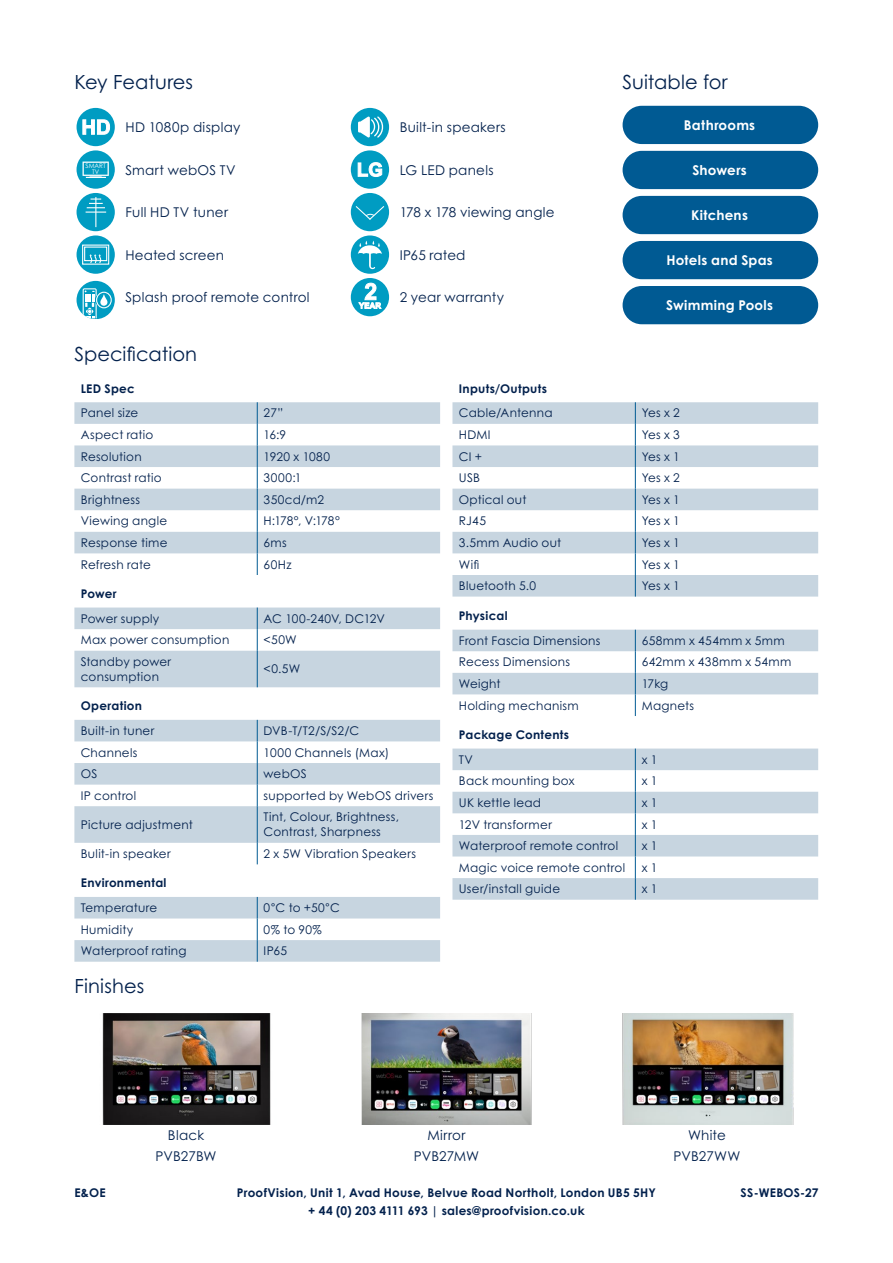
<style>
.page{position:relative;width:893px;height:1263px;background:#fff}
.page>*{position:absolute;margin:0;border:0;box-sizing:border-box;transform-origin:0 0}
.t1{font:19.5px "Century Gothic Pro";letter-spacing:.005em;color:#03214d}
.t2{font:13.5px/20.2px "Century Gothic Pro";letter-spacing:.015em;color:#03214d;text-align:center}
.t3{font:700 13.5px "Century Gothic Pro";letter-spacing:.02em;color:#fff}
.t4{font:12px/15px "Century Gothic Pro";letter-spacing:.025em;color:#03214d}
.t5{font:700 12px/18px "Century Gothic Pro";letter-spacing:.02em;color:#03214d;text-align:center}
.t6{font:12px "Century Gothic Pro";letter-spacing:.005em;color:#03214d}
.t7{font:6.3px/5.7px "Century Gothic";color:#fff;text-align:center}
.s1{font-family:"Arial"}
</style>
<div class="page">
<svg style="left:74px;top:402px;width:366px;height:285px"></svg>
<hr style="left:257px;top:651px;width:1px;height:36px;background:#005a93">
<svg style="left:452px;top:748px;width:366px;height:152px;fill:#c7d5e0"></svg>
<svg style="left:635px;top:748px;width:1px;height:152px"></svg>
<svg style="left:452px;top:402px;width:366px;height:314px"></svg>
<div style="left:77px;top:108px;width:38px;height:38px;background:#009cc2;border-radius:50%"></div>
<svg style="left:82px;top:119px;width:28px;height:16px"></svg>
<div style="left:77px;top:150px;width:38px;height:39px;background:#009cc2;border-radius:50%"></div>
<svg style="left:83px;top:162px;width:26px;height:16px"></svg>
<div style="left:77px;top:193px;width:38px;height:38px;background:#009cc2;border-radius:50%"></div>
<hr style="left:95px;top:197px;width:1px;height:30px;background:#fff">
<svg style="left:86px;top:199px;width:20px;height:14px"></svg>
<div style="left:77px;top:235px;width:38px;height:39px;background:#009cc2;border-radius:50%"></div>
<div style="left:82px;top:245px;width:27px;height:20px;border:1px solid #fff"></div>
<div style="left:84px;top:247px;width:23px;height:14px;border:1px solid #fff"></div>
<svg style="left:89px;top:254px;width:12px;height:10px"></svg>
<svg style="left:77px;top:281px;width:38px;height:37px"></svg>
<div style="left:96px;top:292px;width:16px;height:16px;border:1px solid #fff;border-radius:50%"></div>
<svg style="left:83px;top:288px;width:25px;height:31px"></svg>
<div style="left:351px;top:108px;width:38px;height:38px;background:#009cc2;border-radius:50%"></div>
<svg style="left:358px;top:116px;width:26px;height:22px"></svg>
<div style="left:351px;top:150px;width:38px;height:39px;background:#009cc2;border-radius:50%"></div>
<svg style="left:358px;top:162px;width:24px;height:15px"></svg>
<div style="left:351px;top:193px;width:38px;height:38px;background:#009cc2;border-radius:50%"></div>
<svg style="left:355px;top:206px;width:30px;height:14px"></svg>
<div style="left:351px;top:235px;width:38px;height:39px;background:#009cc2;border-radius:50%"></div>
<svg style="left:358px;top:241px;width:24px;height:28px"></svg>
<div style="left:351px;top:278px;width:38px;height:38px;background:#009cc2;border-radius:50%"></div>
<svg style="left:359px;top:283px;width:22px;height:26px"></svg>
<div style="left:623px;top:151px;width:195px;height:38px;background:#005a93;border-radius:19px"></div>
<div style="left:623px;top:286px;width:195px;height:38px;background:#005a93;border-radius:19px"></div>
<div style="left:623px;top:196px;width:195px;height:38px;background:#005a93;border-radius:19px"></div>
<div style="left:623px;top:106px;width:195px;height:38px;background:#005a93;border-radius:19px"></div>
<div style="left:623px;top:241px;width:195px;height:38px;background:#005a93;border-radius:19px"></div>
<img style="left:102px;top:1013px;width:169px;height:112px">
<img style="left:361px;top:1013px;width:171px;height:112px">
<img style="left:622px;top:1013px;width:172px;height:112px">
<svg style="left:74px;top:720px;width:366px;height:242px"></svg>
<h1 class="t1" style="left:74px;top:70px;width:120px">Key Features</h1>
<h1 class="t1" style="left:623px;top:70px;width:107px">Suitable for</h1>
<p class="t2" style="left:125px;top:117px;width:116px">HD 1080p display</p>
<p class="t7" style="left:86px;top:163px;width:22px">SMART<br>TV</p>
<p class="t2" style="left:125px;top:159px;width:112px">Smart webOS TV</p>
<p class="t2" style="left:125px;top:202px;width:104px">Full HD TV tuner</p>
<p class="t2" style="left:125px;top:244px;width:100px">Heated screen</p>
<p class="t2" style="left:125px;top:287px;width:186px">Splash proof remote control</p>
<p class="t3" style="left:684px;top:117px;width:73px">Bathrooms</p>
<p class="t2" style="left:400px;top:117px;width:107px">Built-in speakers</p>
<p class="t2" style="left:400px;top:159px;width:95px">LG LED panels</p>
<p class="t2" style="left:400px;top:202px;width:156px">178 x 178 viewing angle</p>
<p class="t2" style="left:400px;top:244px;width:67px">IP65 rated</p>
<p class="t2" style="left:400px;top:287px;width:106px">2 year warranty</p>
<p class="t3" style="left:692px;top:162px;width:56px">Showers</p>
<p class="t3" style="left:691px;top:207px;width:58px">Kitchens</p>
<p class="t3" style="left:666px;top:252px;width:108px">Hotels and Spas</p>
<p class="t3" style="left:666px;top:297px;width:108px">Swimming Pools</p>
<h1 class="t1" style="left:74px;top:342px;width:124px">Specification</h1>
<p class="t5" style="left:81px;top:379px;width:56px">LED Spec</p>
<p class="t4" style="left:81px;top:405px;width:59px">Panel size</p>
<p class="t4" style="left:264px;top:405px;width:21px">27”</p>
<p class="t4" style="left:81px;top:427px;width:74px">Aspect ratio</p>
<p class="t4" style="left:264px;top:427px;width:24px">16:9</p>
<p class="t4" style="left:81px;top:449px;width:62px">Resolution</p>
<p class="t4" style="left:264px;top:449px;width:68px">1920 x 1080</p>
<p class="t4" style="left:81px;top:470px;width:82px">Contrast ratio</p>
<p class="t4" style="left:264px;top:470px;width:39px">3000:1</p>
<p class="t4" style="left:81px;top:492px;width:61px">Brightness</p>
<p class="t4" style="left:264px;top:492px;width:62px">350cd/m2</p>
<p class="t4" style="left:81px;top:513px;width:88px">Viewing angle</p>
<p class="t4" style="left:264px;top:513px;width:78px">H:178°, V:178°</p>
<p class="t4" style="left:81px;top:535px;width:88px">Response time</p>
<p class="t4" style="left:264px;top:535px;width:25px">6ms</p>
<p class="t4" style="left:81px;top:557px;width:72px">Refresh rate</p>
<p class="t4" style="left:264px;top:557px;width:29px">60Hz</p>
<p class="t5" style="left:81px;top:584px;width:37px">Power</p>
<p class="t4" style="left:81px;top:611px;width:80px">Power supply</p>
<p class="t6" style="left:264px;top:611px;width:123px">AC 100-240V, DC12V</p>
<p class="t4" style="left:81px;top:632px;width:150px">Max power consumption</p>
<p class="t4" style="left:264px;top:632px;width:35px">&lt;50W</p>
<p class="t4" style="left:81px;top:654px;width:92px">Standby power consumption</p>
<p class="t4" style="left:264px;top:661px;width:38px">&lt;0.5W</p>
<p class="t5" style="left:81px;top:696px;width:63px">Operation</p>
<p class="t4" style="left:81px;top:723px;width:75px">Built-in tuner</p>
<p class="t4" style="left:264px;top:723px;width:97px">DVB-T/T2/S/S2/C</p>
<p class="t4" style="left:81px;top:745px;width:58px">Channels</p>
<p class="t4" style="left:264px;top:745px;width:127px">1000 Channels (Max)</p>
<p class="t4" style="left:81px;top:766px;width:18px">OS</p>
<p class="t4" style="left:264px;top:766px;width:45px">webOS</p>
<p class="t4" style="left:81px;top:788px;width:57px">IP control</p>
<p class="t4" style="left:264px;top:788px;width:171px">supported by WebOS drivers</p>
<p class="t4" style="left:81px;top:817px;width:114px">Picture adjustment</p>
<p class="t4" style="left:264px;top:809px;width:137px">Tint, Colour, Brightness,<br>Contrast, Sharpness</p>
<p class="t4" style="left:81px;top:846px;width:91px">Bulit-in speaker</p>
<p class="t4" style="left:264px;top:846px;width:154px">2 x 5W Vibration Speakers</p>
<p class="t5" style="left:81px;top:874px;width:87px">Environmental</p>
<p class="t4" style="left:81px;top:900px;width:78px">Temperature</p>
<p class="t4" style="left:264px;top:900px;width:78px">0<span class="s1">°</span>C to +50<span class="s1">°</span>C</p>
<p class="t4" style="left:81px;top:922px;width:54px">Humidity</p>
<p class="t4" style="left:264px;top:922px;width:60px">0% to 90%</p>
<p class="t4" style="left:81px;top:943px;width:107px">Waterproof rating</p>
<p class="t4" style="left:264px;top:943px;width:25px">IP65</p>
<h1 class="t1" style="left:74px;top:974px;width:71px">Finishes</h1>
<p class="t5" style="left:459px;top:379px;width:90px">Inputs/Outputs</p>
<p class="t4" style="left:459px;top:405px;width:95px">Cable/Antenna</p>
<p class="t4" style="left:642px;top:405px;width:40px">Yes x 2</p>
<p class="t4" style="left:459px;top:427px;width:33px">HDMI</p>
<p class="t4" style="left:642px;top:427px;width:40px">Yes x 3</p>
<p class="t4" style="left:459px;top:449px;width:25px">CI +</p>
<p class="t4" style="left:642px;top:449px;width:40px">Yes x 1</p>
<p class="t4" style="left:459px;top:470px;width:23px">USB</p>
<p class="t4" style="left:642px;top:470px;width:40px">Yes x 2</p>
<p class="t4" style="left:459px;top:492px;width:69px">Optical out</p>
<p class="t4" style="left:642px;top:492px;width:40px">Yes x 1</p>
<p class="t4" style="left:459px;top:513px;width:29px">RJ45</p>
<p class="t4" style="left:642px;top:513px;width:40px">Yes x 1</p>
<p class="t4" style="left:459px;top:535px;width:104px">3.5mm Audio out</p>
<p class="t4" style="left:642px;top:535px;width:40px">Yes x 1</p>
<p class="t4" style="left:459px;top:557px;width:22px">Wifi</p>
<p class="t4" style="left:642px;top:557px;width:40px">Yes x 1</p>
<p class="t4" style="left:459px;top:578px;width:79px">Bluetooth 5.0</p>
<p class="t4" style="left:642px;top:578px;width:40px">Yes x 1</p>
<p class="t5" style="left:459px;top:606px;width:50px">Physical</p>
<p class="t4" style="left:459px;top:633px;width:143px">Front Fascia Dimensions</p>
<p class="t4" style="left:642px;top:633px;width:144px">658mm x 454mm x 5mm</p>
<p class="t4" style="left:459px;top:654px;width:113px">Recess Dimensions</p>
<p class="t4" style="left:642px;top:654px;width:151px">642mm x 438mm x 54mm</p>
<p class="t4" style="left:459px;top:676px;width:43px">Weight</p>
<p class="t4" style="left:642px;top:676px;width:28px">17kg</p>
<p class="t4" style="left:459px;top:698px;width:121px">Holding mechanism</p>
<p class="t4" style="left:642px;top:698px;width:54px">Magnets</p>
<p class="t5" style="left:459px;top:725px;width:112px">Package Contents</p>
<p class="t4" style="left:459px;top:752px;width:16px">TV</p>
<p class="t4" style="left:642px;top:752px;width:17px">x 1</p>
<p class="t4" style="left:459px;top:773px;width:117px">Back mounting box</p>
<p class="t4" style="left:642px;top:773px;width:17px">x 1</p>
<p class="t4" style="left:459px;top:795px;width:84px">UK kettle lead</p>
<p class="t4" style="left:642px;top:795px;width:17px">x 1</p>
<p class="t4" style="left:459px;top:816px;width:95px">12V transformer</p>
<p class="t4" style="left:642px;top:816px;width:17px">x 1</p>
<p class="t4" style="left:459px;top:838px;width:161px">Waterproof remote control</p>
<p class="t4" style="left:642px;top:838px;width:17px">x 1</p>
<p class="t4" style="left:459px;top:860px;width:168px">Magic voice remote control</p>
<p class="t4" style="left:642px;top:860px;width:17px">x 1</p>
<p class="t4" style="left:459px;top:881px;width:103px">User/install guide</p>
<p class="t4" style="left:642px;top:881px;width:17px">x 1</p>
<p class="t2" style="left:156px;top:1125px;width:63px">Black<br>PVB27BW</p>
<p class="t2" style="left:414px;top:1125px;width:67px">Mirror<br>PVB27MW</p>
<p class="t2" style="left:673px;top:1125px;width:69px">White<br>PVB27WW</p>
<p class="t5" style="left:74px;top:1183px;width:33px">E&amp;OE</p>
<p class="t5" style="left:741px;top:1184px;width:79px">SS-WEBOS-27</p>
<p class="t5" style="left:237px;top:1184px;width:420px">ProofVision, Unit 1, Avad House, Belvue Road Northolt, London UB5 5HY + 44 (0) 203 4111 693 | sales@proofvision.co.uk</p>
</div>
